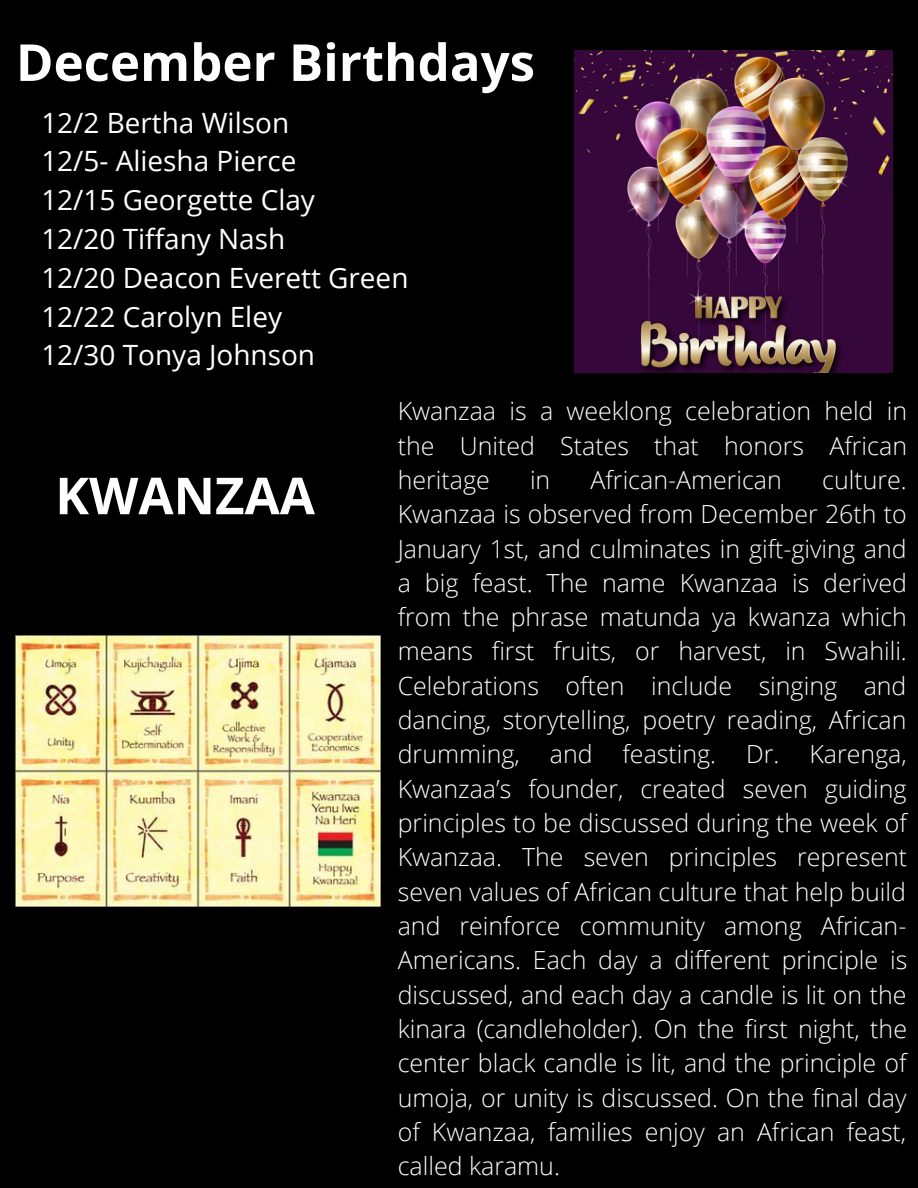
<style>
.page{position:relative;width:918px;height:1188px;background:#000}
.page>*{position:absolute;margin:0;border:0;box-sizing:border-box;transform-origin:0 0}
.t1{font:700 51px "Open Sans";color:#fff}
.t2{font:27.9px "Open Sans";color:#fff}
.t3{font:300 24.9px/34.3px "Open Sans";color:#fff;text-align:justify}
</style>
<div class="page">
<img style="left:574px;top:51px;width:318px;height:321px">
<img style="left:16px;top:636px;width:364px;height:271px">
<p class="t1" style="left:16px;top:26px;width:521px">December Birthdays</p>
<p class="t2" style="left:41px;top:103px;width:249px">12/2 Bertha Wilson</p>
<p class="t2" style="left:41px;top:142px;width:257px">12/5- Aliesha Pierce</p>
<p class="t2" style="left:41px;top:180px;width:275px">12/15 Georgette Clay</p>
<p class="t2" style="left:41px;top:219px;width:245px">12/20 Tiffany Nash</p>
<p class="t2" style="left:41px;top:258px;width:369px">12/20 Deacon Everett Green</p>
<p class="t2" style="left:41px;top:297px;width:242px">12/22 Carolyn Eley</p>
<p class="t2" style="left:41px;top:336px;width:275px">12/30 Tonya Johnson</p>
<p class="t1" style="left:55px;top:460px;width:261px">KWANZAA</p>
<p class="t3" style="left:398px;top:393px;width:511px">Kwanzaa is a weeklong celebration held in the United States that honors African heritage</p>
<p class="t3" style="left:530px;top:462px;width:22px">in</p>
<p class="t3" style="left:591px;top:462px;width:193px">African-American</p>
<p class="t3" style="left:398px;top:462px;width:511px;text-indent:424px">culture.<br>Kwanzaa is observed from December 26th to January 1st, and culminates in gift-giving and a big feast. The name Kwanzaa is derived from the phrase matunda ya kwanza which means first fruits, or harvest, in Swahili.<br>Celebrations often include singing and dancing, storytelling, poetry reading, African drumming, and feasting. Dr. Karenga, Kwanzaa’s founder, created seven guiding principles to be discussed during the week of Kwanzaa. The seven principles represent seven values of African culture that help build and reinforce community among African-Americans. Each day a different principle is discussed, and each day a candle is lit on the kinara (candleholder). On the first night, the center black candle is lit, and the principle of umoja, or unity is discussed. On the final day of Kwanzaa, families enjoy an African feast, called karamu.</p>
</div>
